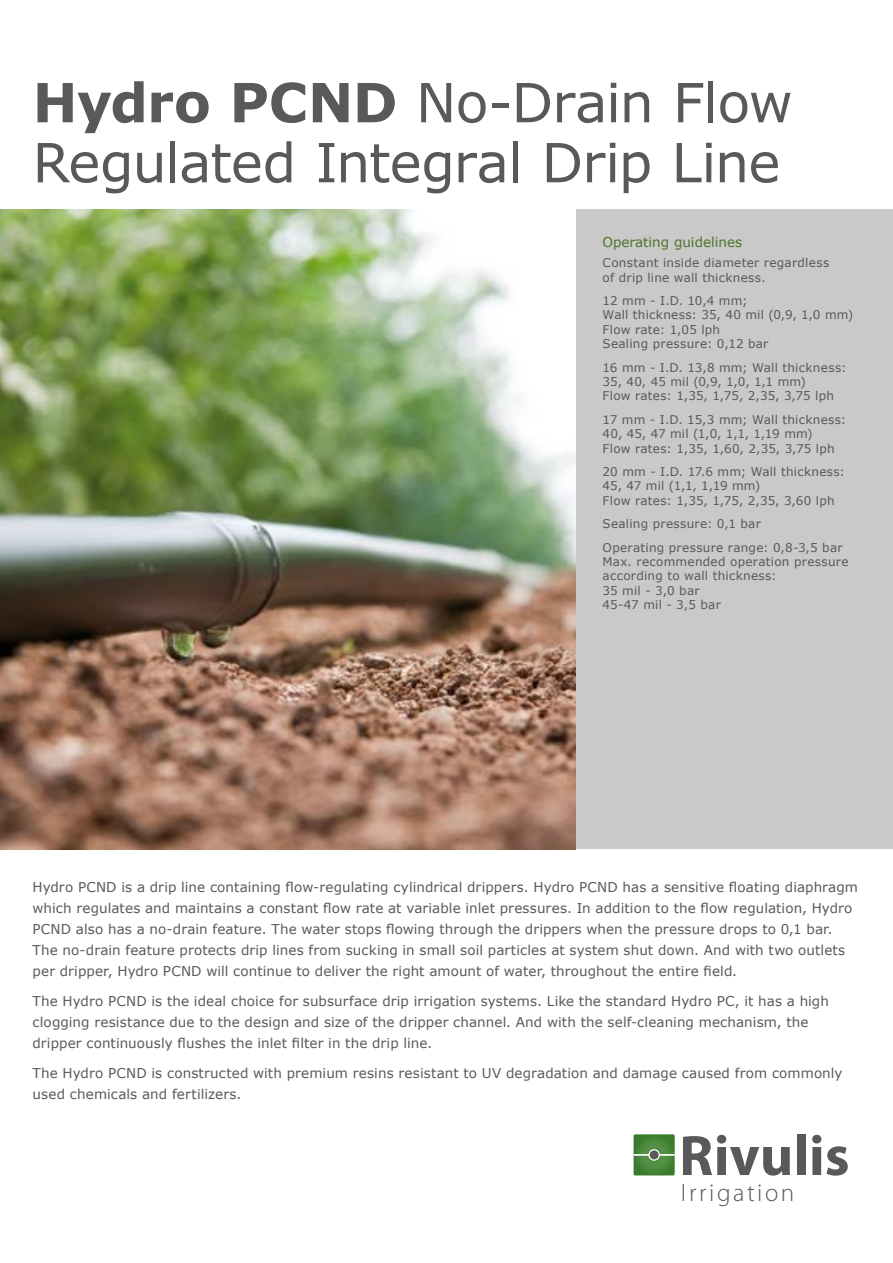
<style>
.page{position:relative;width:893px;height:1263px;background:#fff}
.page>*{position:absolute;margin:0;border:0;box-sizing:border-box;transform-origin:0 0}
.t1{font:700 57.3px "Myriad Pro";color:#58595b}
.t2{font:54px/60px "Verdana";letter-spacing:-.015em;color:#58595b}
.t3{font:300 25.05px "Myriad Pro";letter-spacing:.1em;color:#58595b}
.t4{font:13.5px/21px "Verdana";letter-spacing:.005em;color:#58595b}
.t5{font:13.5px "Verdana";color:#4a7628}
.t6{font:12px/14.4px "Verdana";letter-spacing:.02em;color:#58595b}
.s1{font-weight:700}
</style>
<div class="page">
<svg style="left:634px;top:1134px;width:41px;height:41px;background:#48873a"></svg>
<hr style="left:634px;top:1154px;width:41px;height:2px;background:#fff">
<svg style="left:649px;top:1150px;width:10px;height:10px"></svg>
<div style="left:648px;top:1149px;width:12px;height:12px;border:1px solid #fff;border-radius:50%"></div>
<div style="left:575px;top:210px;width:318px;height:639px;background:#cac8c8"></div>
<img style="left:0;top:210px;width:575px;height:639px">
<h2 class="t2" style="left:33px;top:72px;width:762px"><span class="s1">Hydro PCND</span> No-Drain Flow<br>Regulated Integral Drip Line</h2>
<p class="t5" style="left:603px;top:233px;width:141px">Operating guidelines</p>
<p class="t6" style="left:603px;top:255px;width:228px">Constant inside diameter regardless of drip line wall thickness.</p>
<p class="t6" style="left:603px;top:293px;width:252px">12 mm - I.D. 10,4 mm;<br>Wall thickness: 35, 40 mil (0,9, 1,0 mm)<br>Flow rate: 1,05 lph<br>Sealing pressure: 0,12 bar</p>
<p class="t6" style="left:603px;top:360px;width:245px">16 mm - I.D. 13,8 mm; Wall thickness:<br>35, 40, 45 mil (0,9, 1,0, 1,1 mm)<br>Flow rates: 1,35, 1,75, 2,35, 3,75 lph</p>
<p class="t6" style="left:603px;top:412px;width:245px">17 mm - I.D. 15,3 mm; Wall thickness:<br>40, 45, 47 mil (1,0, 1,1, 1,19 mm)<br>Flow rates: 1,35, 1,60, 2,35, 3,75 lph</p>
<p class="t6" style="left:603px;top:464px;width:244px">20 mm - I.D. 17.6 mm; Wall thickness:<br>45, 47 mil (1,1, 1,19 mm)<br>Flow rates: 1,35, 1,75, 2,35, 3,60 lph</p>
<p class="t6" style="left:603px;top:512px;width:241px;line-height:23.4px">Sealing pressure: 0,1 bar<br>Operating pressure range: 0,8-3,5 bar</p>
<p class="t6" style="left:603px;top:554px;width:248px">Max. recommended operation pressure according to wall thickness:<br>35 mil - 3,0 bar<br>45-47 mil - 3,5 bar</p>
<p class="t4" style="left:33px;top:876px;width:827px">Hydro PCND is a drip line containing flow-regulating cylindrical drippers. Hydro PCND has a sensitive floating diaphragm which regulates and maintains a constant flow rate at variable inlet pressures. In addition to the flow regulation, Hydro PCND also has a no-drain feature. The water stops flowing through the drippers when the pressure drops to 0,1 bar.<br>The no-drain feature protects drip lines from sucking in small soil particles at system shut down. And with two outlets per dripper, Hydro PCND will continue to deliver the right amount of water, throughout the entire field.</p>
<p class="t4" style="left:33px;top:990px;width:798px">The Hydro PCND is the ideal choice for subsurface drip irrigation systems. Like the standard Hydro PC, it has a high clogging resistance due to the design and size of the dripper channel. And with the self-cleaning mechanism, the dripper continuously flushes the inlet filter in the drip line.</p>
<p class="t4" style="left:33px;top:1062px;width:812px">The Hydro PCND is constructed with premium resins resistant to UV degradation and damage caused from commonly used chemicals and fertilizers.</p>
<h1 class="t1" style="left:679px;top:1118px;width:172px">Rivulis</h1>
<h3 class="t3" style="left:681px;top:1178px;width:115px">Irrigation</h3>
</div>
